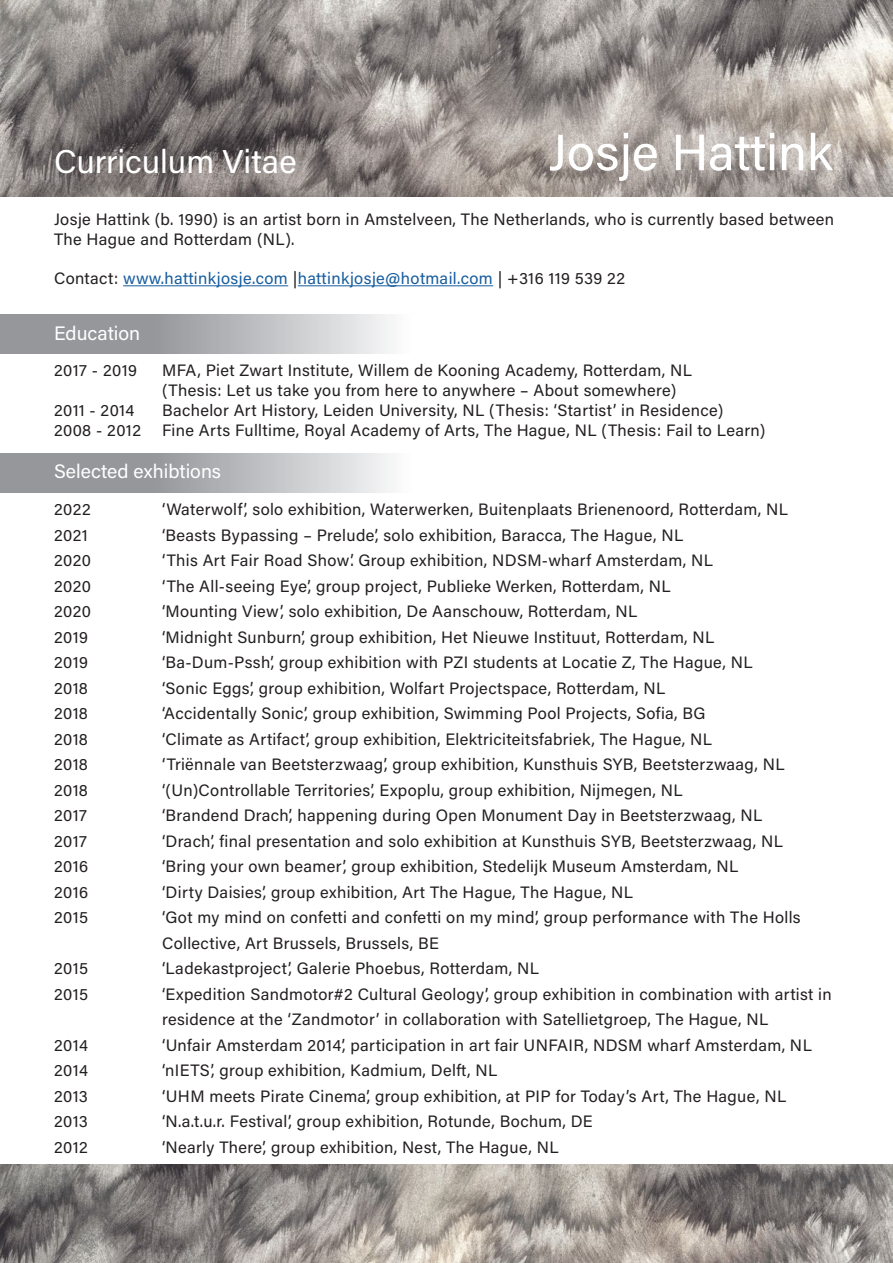
<style>
.page{position:relative;width:893px;height:1263px;background:#fff}
.page>*{position:absolute;margin:0;border:0;box-sizing:border-box;transform-origin:0 0}
.t1{font:51px "Acumin Variable Concept";letter-spacing:.02em;color:#fff}
.t2{font:33px "Acumin Variable Concept";letter-spacing:.02em;color:#fff}
.t3{font:19.5px "Acumin Variable Concept";letter-spacing:.025em;color:#fff}
.t4{font:16.5px/19.8px "Acumin Variable Concept";letter-spacing:.04em;color:#231f20}
.t5{font:16.5px "Acumin Variable Concept";letter-spacing:.04em;color:#175d9e}
.s1{color:#231f20}
</style>
<div class="page">
<img style="left:0;top:0;width:893px;height:196px">
<svg style="left:0;top:315px;width:390px;height:39px;background:#b1b2b5"></svg>
<hr style="left:123px;top:285px;width:165px;height:1px;background:#175d9e">
<hr style="left:298px;top:285px;width:195px;height:1px;background:#175d9e">
<svg style="left:0;top:453px;width:390px;height:39px;background:#b1b2b5"></svg>
<img style="left:0;top:1165px;width:893px;height:98px">
<p class="t1" style="left:549px;top:117px;width:284px">Josje Hattink</p>
<p class="t4" style="left:54px;top:208px;width:781px">Josje Hattink (b. 1990) is an artist born in Amstelveen, The Netherlands, who is currently based between<br>The Hague and Rotterdam (NL).</p>
<p class="t5" style="left:54px;top:267px;width:572px"><span class="s1">Contact:</span> www.hattinkjosje.com <span class="s1">|</span>hattinkjosje@hotmail.com <span class="s1">| +316 119 539 22</span></p>
<p class="t3" style="left:54px;top:319px;width:87px">Education</p>
<p class="t4" style="left:54px;top:360px;width:84px">2017 - 2019</p>
<p class="t4" style="left:162px;top:360px;width:531px">MFA, Piet Zwart Institute, Willem de Kooning Academy, Rotterdam, NL</p>
<p class="t4" style="left:162px;top:380px;width:516px">(Thesis: Let us take you from here to anywhere – About somewhere)</p>
<p class="t4" style="left:54px;top:400px;width:82px">2011 - 2014</p>
<p class="t4" style="left:162px;top:400px;width:563px">Bachelor Art History, Leiden University, NL (Thesis: ‘Startist’ in Residence)</p>
<p class="t4" style="left:54px;top:419px;width:88px">2008 - 2012</p>
<p class="t4" style="left:162px;top:419px;width:604px">Fine Arts Fulltime, Royal Academy of Arts, The Hague, NL (Thesis: Fail to Learn)</p>
<p class="t3" style="left:54px;top:458px;width:168px">Selected exhibtions</p>
<p class="t4" style="left:54px;top:499px;width:38px">2022</p>
<p class="t4" style="left:162px;top:499px;width:627px">‘Waterwolf’, solo exhibition, Waterwerken, Buitenplaats Brienenoord, Rotterdam, NL</p>
<p class="t4" style="left:54px;top:524px;width:35px">2021</p>
<p class="t4" style="left:162px;top:524px;width:522px">‘Beasts Bypassing – Prelude’, solo exhibition, Baracca, The Hague, NL</p>
<p class="t4" style="left:54px;top:550px;width:38px">2020</p>
<p class="t4" style="left:162px;top:550px;width:552px">‘This Art Fair Road Show’. Group exhibition, NDSM-wharf Amsterdam, NL</p>
<p class="t4" style="left:54px;top:575px;width:38px">2020</p>
<p class="t4" style="left:162px;top:575px;width:510px">‘The All-seeing Eye’, group project, Publieke Werken, Rotterdam, NL</p>
<p class="t4" style="left:54px;top:601px;width:38px">2020</p>
<p class="t4" style="left:162px;top:601px;width:477px">‘Mounting View’, solo exhibition, De Aanschouw, Rotterdam, NL</p>
<p class="t4" style="left:54px;top:626px;width:35px">2019</p>
<p class="t4" style="left:162px;top:626px;width:554px">‘Midnight Sunburn’, group exhibition, Het Nieuwe Instituut, Rotterdam, NL</p>
<p class="t4" style="left:54px;top:652px;width:35px">2019</p>
<p class="t4" style="left:162px;top:652px;width:592px">‘Ba-Dum-Pssh’, group exhibition with PZI students at Locatie Z, The Hague, NL</p>
<p class="t4" style="left:54px;top:677px;width:35px">2018</p>
<p class="t4" style="left:162px;top:677px;width:505px">‘Sonic Eggs’, group exhibition, Wolfart Projectspace, Rotterdam, NL</p>
<p class="t4" style="left:54px;top:703px;width:35px">2018</p>
<p class="t4" style="left:162px;top:703px;width:545px">‘Accidentally Sonic’, group exhibition, Swimming Pool Projects, Sofia, BG</p>
<p class="t4" style="left:54px;top:728px;width:35px">2018</p>
<p class="t4" style="left:162px;top:728px;width:551px">‘Climate as Artifact’, group exhibition, Elektriciteitsfabriek, The Hague, NL</p>
<p class="t4" style="left:54px;top:754px;width:35px">2018</p>
<p class="t4" style="left:162px;top:754px;width:624px">‘Triënnale van Beetsterzwaag’, group exhibition, Kunsthuis SYB, Beetsterzwaag, NL</p>
<p class="t4" style="left:54px;top:779px;width:35px">2018</p>
<p class="t4" style="left:162px;top:779px;width:522px">‘(Un)Controllable Territories’, Expoplu, group exhibition, Nijmegen, NL</p>
<p class="t4" style="left:54px;top:805px;width:34px">2017</p>
<p class="t4" style="left:162px;top:805px;width:602px">‘Brandend Drach’, happening during Open Monument Day in Beetsterzwaag, NL</p>
<p class="t4" style="left:54px;top:830px;width:34px">2017</p>
<p class="t4" style="left:162px;top:830px;width:622px">‘Drach’, final presentation and solo exhibition at Kunsthuis SYB, Beetsterzwaag, NL</p>
<p class="t4" style="left:54px;top:856px;width:35px">2016</p>
<p class="t4" style="left:162px;top:856px;width:578px">‘Bring your own beamer’, group exhibition, Stedelijk Museum Amsterdam, NL</p>
<p class="t4" style="left:54px;top:881px;width:35px">2016</p>
<p class="t4" style="left:162px;top:881px;width:472px">‘Dirty Daisies’, group exhibition, Art The Hague, The Hague, NL</p>
<p class="t4" style="left:54px;top:907px;width:35px">2015</p>
<p class="t4" style="left:162px;top:907px;width:640px">‘Got my mind on confetti and confetti on my mind’, group performance with The Holls</p>
<p class="t4" style="left:162px;top:932px;width:278px">Collective, Art Brussels, Brussels, BE</p>
<p class="t4" style="left:54px;top:958px;width:35px">2015</p>
<p class="t4" style="left:162px;top:958px;width:378px">‘Ladekastproject’, Galerie Phoebus, Rotterdam, NL</p>
<p class="t4" style="left:54px;top:983px;width:35px">2015</p>
<p class="t4" style="left:162px;top:983px;width:671px">‘Expedition Sandmotor#2 Cultural Geology’, group exhibition in combination with artist in</p>
<p class="t4" style="left:162px;top:1009px;width:607px">residence at the ‘Zandmotor’ in collaboration with Satellietgroep, The Hague, NL</p>
<p class="t4" style="left:54px;top:1034px;width:35px">2014</p>
<p class="t4" style="left:162px;top:1034px;width:651px">‘Unfair Amsterdam 2014’, participation in art fair UNFAIR, NDSM wharf Amsterdam, NL</p>
<p class="t4" style="left:54px;top:1060px;width:35px">2014</p>
<p class="t4" style="left:162px;top:1060px;width:337px">‘nIETS’, group exhibition, Kadmium, Delft, NL</p>
<p class="t4" style="left:54px;top:1085px;width:35px">2013</p>
<p class="t4" style="left:162px;top:1085px;width:625px">‘UHM meets Pirate Cinema’, group exhibition, at PIP for Today’s Art, The Hague, NL</p>
<p class="t4" style="left:54px;top:1111px;width:35px">2013</p>
<p class="t4" style="left:162px;top:1111px;width:432px">‘N.a.t.u.r. Festival’, group exhibition, Rotunde, Bochum, DE</p>
<p class="t4" style="left:54px;top:1136px;width:35px">2012</p>
<p class="t4" style="left:162px;top:1136px;width:398px">‘Nearly There’, group exhibition, Nest, The Hague, NL</p>
<p class="t2" style="left:54px;top:139px;width:243px">Curriculum Vitae</p>
</div>
